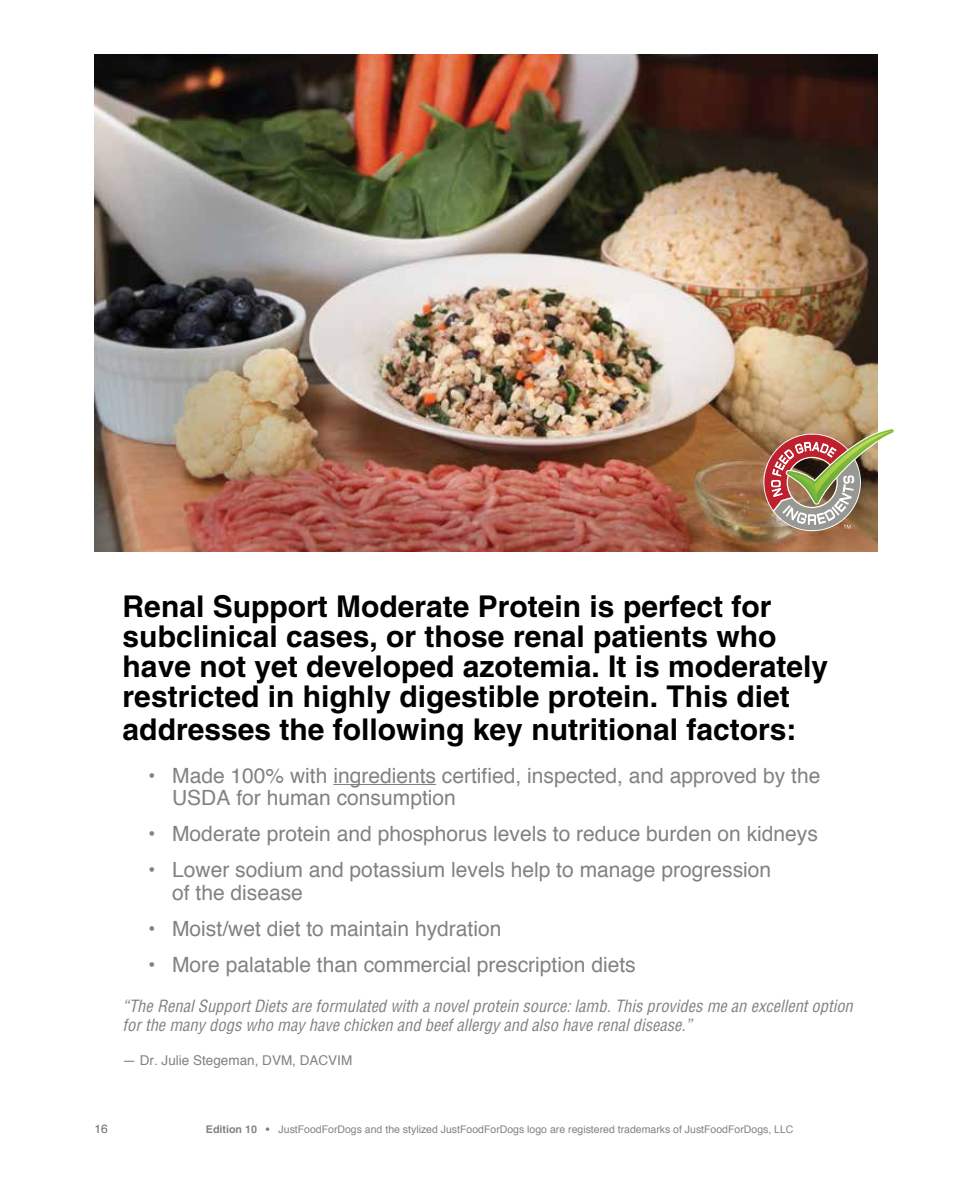
<style>
.page{position:relative;width:959px;height:1188px;background:#fff}
.page>*{position:absolute;margin:0;border:0;box-sizing:border-box;transform-origin:0 0}
.t1{font:700 30px/30px "Helvetica";color:#000}
.t2{font:21px/22.5px "Helvetica";color:#808285}
.t3{font:italic condensed 16.5px/19.5px "Helvetica";color:#808285}
.t4{font:13.5px "Helvetica";color:#808285}
.t5{font:12px "Helvetica";color:#6d6e71}
.t6{font:10.5px "Helvetica";color:#808285}
.s1{font-family:"Adobe Caslon Pro";font-size:18px;color:#fff}
.s2{font-weight:700;font-size:10.65px}
</style>
<div class="page">
<img style="left:95px;top:54px;width:783px;height:497px">
<hr style="left:333px;top:784px;width:103px;height:1px;background:#808285">
<img style="left:764px;top:428px;width:130px;height:102px">
<h1 class="t1" style="left:123px;top:591px;width:707px">Renal Support Moderate Protein is perfect for subclinical cases, or those renal patients who have not yet developed azotemia. It is moderately restricted in highly digestible protein. This diet</h1>
<h1 class="t1" style="left:123px;top:714px;width:675px">addresses the following key nutritional factors:</h1>
<p class="t2" style="left:172px;top:765px;width:649px;text-indent:-24px">• Made 100% with ingredients certified, inspected, and approved by the<br>USDA for human consumption</p>
<p class="t2" style="left:148px;top:823px;width:671px">• Moderate protein and phosphorus levels to reduce burden on kidneys</p>
<p class="t2" style="left:172px;top:859px;width:600px;text-indent:-24px">• Lower sodium and potassium levels help to manage progression of the disease</p>
<p class="t2" style="left:148px;top:918px;width:355px">• Moist/wet diet to maintain hydration</p>
<p class="t2" style="left:148px;top:954px;width:489px">• More palatable than commercial prescription diets</p>
<p class="t3" style="left:123px;top:996px;width:731px">“The Renal Support Diets are formulated with a novel protein source: lamb. This provides me an excellent option for the many dogs who may have chicken and beef allergy and also have renal disease.”</p>
<p class="t4" style="left:123px;top:1050px;width:231px">— Dr. Julie Stegeman, DVM, DACVIM</p>
<p class="t5" style="left:94px;top:1119px;width:33px">16<span class="s1">16</span></p>
<p class="t6" style="left:206px;top:1122px;width:589px"><span class="s2">Edition 10 •</span> JustFoodForDogs and the stylized JustFoodForDogs logo are registered trademarks of JustFoodForDogs, LLC</p>
</div>
